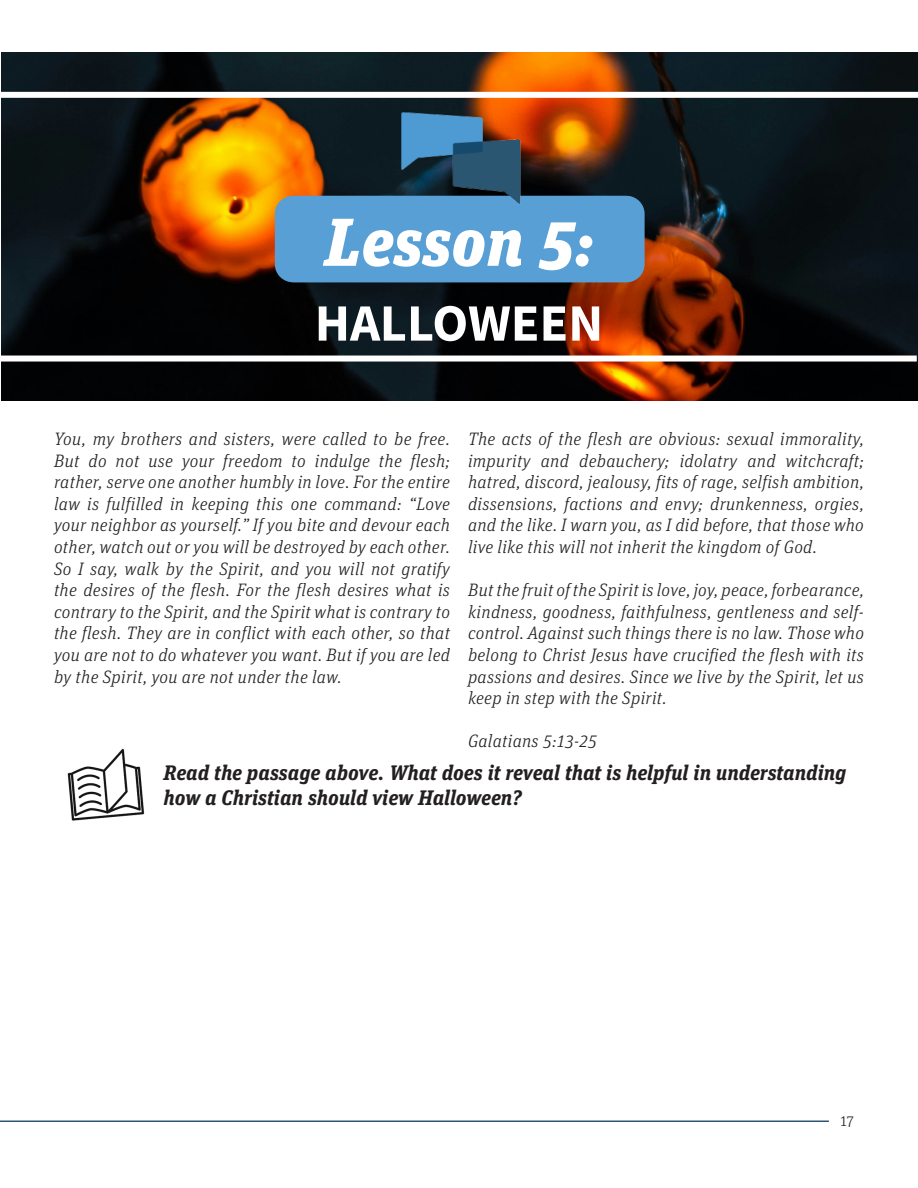
<style>
.page{position:relative;width:918px;height:1188px;background:#fff}
.page>*{position:absolute;margin:0;border:0;box-sizing:border-box;transform-origin:0 0}
.t1{font:italic 900 67.5px "Unit Slab Pro";color:#fff}
.t2{font:52.5px "Source Sans Variable";color:#fff}
.t3{font:italic 700 21px/25.2px "Unit Slab Pro";color:#231f20}
.t4{font:italic 300 18px/21.6px "Unit Slab Pro";letter-spacing:.02em;color:#231f20;text-align:justify}
.t5{font:300 15px "Unit Slab Pro";color:#231f20}
</style>
<div class="page">
<img style="left:2px;top:52px;width:916px;height:348px">
<div style="left:0;top:356px;width:917px;height:6px;background:#fff"></div>
<div style="left:0;top:92px;width:918px;height:6px;background:#fff"></div>
<div style="left:276px;top:196px;width:369px;height:86px;background:#589fd6;border-radius:18px"></div>
<img style="left:402px;top:112px;width:132px;height:92px">
<img style="left:67px;top:748px;width:78px;height:73px">
<hr style="left:0;top:1120px;width:829px;height:2px;background:#2c5772">
<p class="t1" style="left:325px;top:192px;width:272px">Lesson 5:</p>
<p class="t1" style="left:534px;top:192px;width:44px">X</p>
<p class="t2" style="left:315px;top:291px;width:290px">HALLOWEEN</p>
<p class="t4" style="left:54px;top:427px;width:398px">You, my brothers and sisters, were called to be free.<br>But do not use your freedom to indulge the flesh; rather, serve one another humbly in love. For the entire law is fulfilled in keeping this one command: “Love your neighbor as yourself.” If you bite and devour each other, watch out or you will be destroyed by each other.</p>
<p class="t4" style="left:54px;top:557px;width:398px">So I say, walk by the Spirit, and you will not gratify the desires of the flesh. For the flesh desires what is contrary to the Spirit, and the Spirit what is contrary to the flesh. They are in conflict with each other, so that you are not to do whatever you want. But if you are led by the Spirit, you are not under the law.</p>
<p class="t4" style="left:468px;top:427px;width:398px">The acts of the flesh are obvious: sexual immorality, impurity and debauchery; idolatry and witchcraft; hatred, discord, jealousy, fits of rage, selfish ambition, dissensions, factions and envy; drunkenness, orgies, and the like. I warn you, as I did before, that those who live like this will not inherit the kingdom of God.</p>
<p class="t4" style="left:468px;top:579px;width:398px">But the fruit of the Spirit is love, joy, peace, forbearance, kindness, goodness, faithfulness, gentleness and self&shy;control. Against such things there is no law. Those who belong to Christ Jesus have crucified the flesh with its passions and desires. Since we live by the Spirit, let us keep in step with the Spirit.</p>
<p class="t4" style="left:468px;top:730px;width:131px">Galatians 5:13-25</p>
<p class="t3" style="left:164px;top:759px;width:684px">Read the passage above. What does it reveal that is helpful in understanding how a Christian should view Halloween?</p>
<p class="t5" style="left:840px;top:1111px;width:15px">17</p>
</div>
